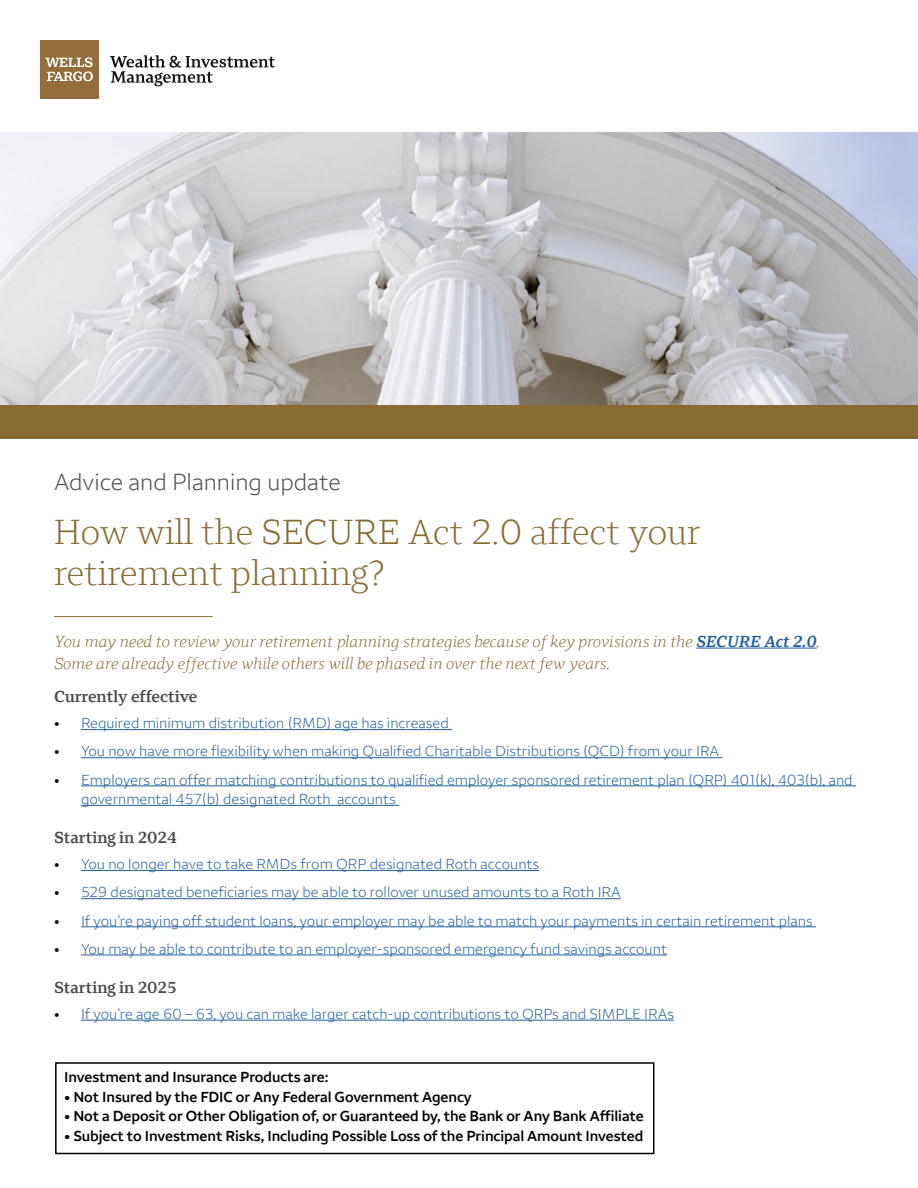
<style>
.page{position:relative;width:918px;height:1188px;background:#fff}
.page>*{position:absolute;margin:0;border:0;box-sizing:border-box;transform-origin:0 0}
.t1{font:300 36px/40.5px "Wells Fargo Serif";color:#896a33}
.t2{font:300 24px "Wells Fargo Sans";color:#4d4c47}
.t3{font:italic 300 16.5px "Wells Fargo Serif";color:#896a33}
.t4{font:600 16.5px "Wells Fargo Serif";color:#4d4c47}
.t5{font:300 15px/19.5px "Wells Fargo Sans";color:#215e9e}
.t6{font:600 15px "Wells Fargo Sans";letter-spacing:-.005em;color:#000}
.s1{font-weight:600;color:#215e9e}
.s2{color:#000}
</style>
<div class="page">
<hr style="left:696px;top:648px;width:121px;height:1px;background:#215e9e">
<hr style="left:54px;top:616px;width:159px;height:1px;background:#896a33">
<div style="left:55px;top:1062px;width:599px;height:92px;border:2px solid #000"></div>
<svg style="left:110px;top:55px;width:165px;height:31px"></svg>
<div style="left:40px;top:40px;width:59px;height:59px;background:#946e3a"></div>
<svg style="left:45px;top:57px;width:48px;height:24px"></svg>
<img style="left:0;top:133px;width:918px;height:272px">
<hr style="left:81px;top:729px;width:371px;height:1px;background:#215e9e">
<hr style="left:81px;top:757px;width:642px;height:1px;background:#215e9e">
<hr style="left:81px;top:786px;width:775px;height:1px;background:#215e9e">
<hr style="left:81px;top:805px;width:318px;height:1px;background:#215e9e">
<hr style="left:81px;top:870px;width:458px;height:1px;background:#215e9e">
<hr style="left:81px;top:898px;width:540px;height:1px;background:#215e9e">
<hr style="left:81px;top:927px;width:735px;height:1px;background:#215e9e">
<hr style="left:81px;top:955px;width:586px;height:1px;background:#215e9e">
<hr style="left:81px;top:1020px;width:593px;height:1px;background:#215e9e">
<div style="left:0;top:405px;width:918px;height:34px;background:#896a33"></div>
<p class="t2" style="left:54px;top:468px;width:289px">Advice and Planning update</p>
<h1 class="t1" style="left:54px;top:512px;width:648px">How will the SECURE Act 2.0 affect your retirement planning?</h1>
<p class="t3" style="left:54px;top:631px;width:768px">You may need to review your retirement planning strategies because of key provisions in the <span class="s1">SECURE Act 2.0</span>.</p>
<p class="t3" style="left:54px;top:654px;width:558px">Some are already effective while others will be phased in over the next few years.</p>
<h2 class="t4" style="left:54px;top:686px;width:145px">Currently effective</h2>
<p class="t5" style="left:54px;top:713px;width:396px"><span class="s2">•</span> Required minimum distribution (RMD) age has increased</p>
<p class="t5" style="left:54px;top:742px;width:667px"><span class="s2">•</span> You now have more flexibility when making Qualified Charitable Distributions (QCD) from your IRA</p>
<p class="t5" style="left:81px;top:770px;width:773px;text-indent:-27px"><span class="s2">•</span> Employers can offer matching contributions to qualified employer sponsored retirement plan (QRP) 401(k), 403(b), and governmental 457(b) designated Roth accounts</p>
<h2 class="t4" style="left:54px;top:827px;width:124px">Starting in 2024</h2>
<p class="t5" style="left:54px;top:854px;width:487px"><span class="s2">•</span> You no longer have to take RMDs from QRP designated Roth accounts</p>
<p class="t5" style="left:54px;top:883px;width:568px"><span class="s2">•</span> 529 designated beneficiaries may be able to rollover unused amounts to a Roth IRA</p>
<p class="t5" style="left:54px;top:911px;width:760px"><span class="s2">•</span> If you’re paying off student loans, your employer may be able to match your payments in certain retirement plans</p>
<p class="t5" style="left:54px;top:939px;width:614px"><span class="s2">•</span> You may be able to contribute to an employer-sponsored emergency fund savings account</p>
<h2 class="t4" style="left:54px;top:977px;width:124px">Starting in 2025</h2>
<p class="t5" style="left:54px;top:1004px;width:622px"><span class="s2">•</span> If you’re age 60 – 63, you can make larger catch-up contributions to QRPs and SIMPLE IRAs</p>
<p class="t6" style="left:64px;top:1068px;width:266px">Investment and Insurance Products are:</p>
<p class="t6" style="left:64px;top:1087px;width:409px">• Not Insured by the FDIC or Any Federal Government Agency</p>
<p class="t6" style="left:64px;top:1107px;width:581px">• Not a Deposit or Other Obligation of, or Guaranteed by, the Bank or Any Bank Affiliate</p>
<p class="t6" style="left:64px;top:1126px;width:581px">• Subject to Investment Risks, Including Possible Loss of the Principal Amount Invested</p>
</div>
